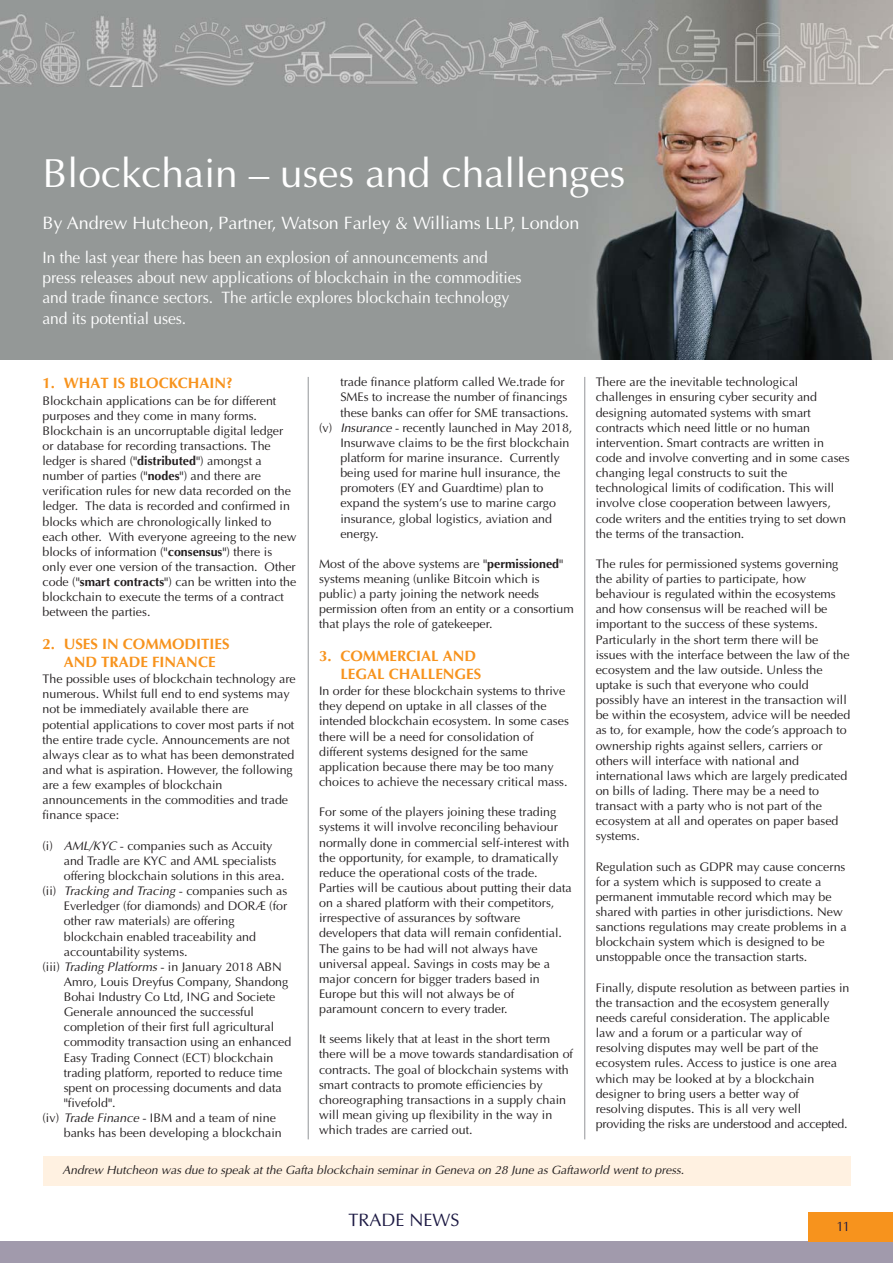
<style>
.page{position:relative;width:893px;height:1263px;background:#fff}
.page>*{position:absolute;margin:0;border:0;box-sizing:border-box;transform-origin:0 0}
.t1{font:40.8px "Optima";letter-spacing:-.005em;color:#fff}
.t2{font:18px "Optima";letter-spacing:-.005em;color:#fff}
.t3{font:18px "Optima";color:#1c1943}
.t4{font:16.5px/20.1px "Optima";letter-spacing:-.005em;color:#fff;scale:.95 1}
.t5{font:700 15px/18.3px "Optima";color:#f7931d;text-align:center}
.t6{font:13.5px "Optima";color:#1c1943}
.t7{font:12.45px/15.1px "Optima";color:#231f20}
.t8{font:italic 12px "Optima";color:#231f20}
.s1{font-weight:700}
.s2{font-style:italic}
</style>
<div class="page">
<img style="left:0;top:0;width:893px;height:360px">
<img style="left:0;top:11px;width:893px;height:75px">
<div style="left:0;top:1242px;width:893px;height:21px;background:#a19aac"></div>
<div style="left:808px;top:1212px;width:85px;height:30px;background:#f7931d"></div>
<div style="left:43px;top:1156px;width:807px;height:30px;background:#fff1e1"></div>
<hr style="left:308px;top:377px;width:1px;height:762px;background:#939598">
<hr style="left:584px;top:377px;width:1px;height:762px;background:#939598">
<h1 class="t1" style="left:43px;top:157px;width:584px">Blockchain – uses and challenges</h1>
<h2 class="t2" style="left:43px;top:215px;width:538px">By Andrew Hutcheon, Partner, Watson Farley &amp; Williams LLP, London</h2>
<h3 class="t4" style="left:43px;top:249px;width:506px">In the last year there has been an explosion of announcements and press releases about new applications of blockchain in the commodities and trade finance sectors. The article explores blockchain technology and its potential uses.</h3>
<p class="t5" style="left:43px;top:375px;width:192px">1. WHAT IS BLOCKCHAIN?</p>
<p class="t7" style="left:43px;top:394px;width:255px">Blockchain applications can be for different purposes and they come in many forms.<br>Blockchain is an uncorruptable digital ledger or database for recording transactions. The ledger is shared ("<span class="s1">distributed</span>") amongst a number of parties ("<span class="s1">nodes</span>") and there are verification rules for new data recorded on the ledger. The data is recorded and confirmed in blocks which are chronologically linked to each other. With everyone agreeing to the new blocks of information ("<span class="s1">consensus</span>") there is only ever one version of the transaction. Other code ("<span class="s1">smart contracts</span>") can be written into the blockchain to execute the terms of a contract between the parties.</p>
<p class="t5" style="left:43px;top:636px;width:189px">2. USES IN COMMODITIES<br>AND TRADE FINANCE</p>
<p class="t7" style="left:43px;top:673px;width:255px">The possible uses of blockchain technology are numerous. Whilst full end to end systems may not be immediately available there are potential applications to cover most parts if not the entire trade cycle. Announcements are not always clear as to what has been demonstrated and what is aspiration. However, the following are a few examples of blockchain announcements in the commodities and trade finance space:</p>
<p class="t7" style="left:43px;top:839px;width:231px">(i) <span class="s2">AML/KYC</span>- companies such as Accuity</p>
<p class="t7" style="left:64px;top:854px;width:214px">and Tradle are KYC and AML specialists</p>
<p class="t7" style="left:64px;top:869px;width:222px">offering blockchain solutions in this area.</p>
<p class="t7" style="left:43px;top:884px;width:246px">(ii) <span class="s2">Tracking and Tracing</span>- companies such as</p>
<p class="t7" style="left:64px;top:900px;width:225px">Everledger (for diamonds) and DORÆ (for</p>
<p class="t7" style="left:64px;top:915px;width:172px">other raw materials) are offering</p>
<p class="t7" style="left:64px;top:930px;width:194px">blockchain enabled traceability and</p>
<p class="t7" style="left:64px;top:945px;width:125px">accountability systems.</p>
<p class="t7" style="left:43px;top:960px;width:241px">(iii) <span class="s2">Trading Platforms</span>- in January 2018 ABN</p>
<p class="t7" style="left:64px;top:975px;width:226px">Amro, Louis Dreyfus Company, Shandong</p>
<p class="t7" style="left:64px;top:990px;width:213px">Bohai Industry Co Ltd, ING and Societe</p>
<p class="t7" style="left:64px;top:1005px;width:192px">Generale announced the successful</p>
<p class="t7" style="left:64px;top:1021px;width:212px">completion of their first full agricultural</p>
<p class="t7" style="left:64px;top:1036px;width:229px">commodity transaction using an enhanced</p>
<p class="t7" style="left:64px;top:1051px;width:211px">Easy Trading Connect (ECT) blockchain</p>
<p class="t7" style="left:64px;top:1066px;width:220px">trading platform, reported to reduce time</p>
<p class="t7" style="left:64px;top:1081px;width:219px">spent on processing documents and data</p>
<p class="t7" style="left:64px;top:1096px;width:53px">"fivefold".</p>
<p class="t7" style="left:43px;top:1111px;width:235px">(iv) <span class="s2">Trade Finance</span>- IBM and a team of nine</p>
<p class="t7" style="left:64px;top:1127px;width:219px">banks has been developing a blockchain</p>
<p class="t7" style="left:340px;top:376px;width:226px">trade finance platform called We.trade for</p>
<p class="t7" style="left:340px;top:391px;width:228px">SMEs to increase the number of financings</p>
<p class="t7" style="left:340px;top:406px;width:230px">these banks can offer for SME transactions.</p>
<p class="t7" style="left:319px;top:421px;width:255px">(v) <span class="s2">Insurance</span>- recently launched in May 2018,</p>
<p class="t7" style="left:340px;top:436px;width:231px">Insurwave claims to be the first blockchain</p>
<p class="t7" style="left:340px;top:451px;width:221px">platform for marine insurance. Currently</p>
<p class="t7" style="left:340px;top:466px;width:222px">being used for marine hull insurance, the</p>
<p class="t7" style="left:340px;top:482px;width:205px">promoters (EY and Guardtime) plan to</p>
<p class="t7" style="left:340px;top:497px;width:217px">expand the system’s use to marine cargo</p>
<p class="t7" style="left:340px;top:512px;width:213px">insurance, global logistics, aviation and</p>
<p class="t7" style="left:340px;top:527px;width:40px">energy.</p>
<p class="t7" style="left:319px;top:557px;width:256px">Most of the above systems are "<span class="s1">permissioned</span>" systems meaning (unlike Bitcoin which is public) a party joining the network needs permission often from an entity or a consortium that plays the role of gatekeeper.</p>
<p class="t5" style="left:340px;top:648px;width:142px;text-align:left;text-indent:-21px">3. COMMERCIAL AND<br>LEGAL CHALLENGES</p>
<p class="t7" style="left:319px;top:685px;width:251px">In order for these blockchain systems to thrive they depend on uptake in all classes of the intended blockchain ecosystem. In some cases there will be a need for consolidation of different systems designed for the same application because there may be too many choices to achieve the necessary critical mass.</p>
<p class="t7" style="left:319px;top:806px;width:254px">For some of the players joining these trading systems it will involve reconciling behaviour normally done in commercial self-interest with the opportunity, for example, to dramatically reduce the operational costs of the trade.<br>Parties will be cautious about putting their data on a shared platform with their competitors, irrespective of assurances by software developers that data will remain confidential.<br>The gains to be had will not always have universal appeal. Savings in costs may be a major concern for bigger traders based in Europe but this will not always be of paramount concern to every trader.</p>
<p class="t7" style="left:319px;top:1033px;width:255px">It seems likely that at least in the short term there will be a move towards standardisation of contracts. The goal of blockchain systems with smart contracts to promote efficiencies by choreographing transactions in a supply chain will mean giving up flexibility in the way in which trades are carried out.</p>
<p class="t7" style="left:596px;top:376px;width:255px">There are the inevitable technological challenges in ensuring cyber security and designing automated systems with smart contracts which need little or no human intervention. Smart contracts are written in code and involve converting and in some cases changing legal constructs to suit the technological limits of codification. This will involve close cooperation between lawyers, code writers and the entities trying to set down the terms of the transaction.</p>
<p class="t7" style="left:596px;top:557px;width:256px">The rules for permissioned systems governing the ability of parties to participate, how behaviour is regulated within the ecosystems and how consensus will be reached will be important to the success of these systems.<br>Particularly in the short term there will be issues with the interface between the law of the ecosystem and the law outside. Unless the uptake is such that everyone who could possibly have an interest in the transaction will be within the ecosystem, advice will be needed as to, for example, how the code’s approach to ownership rights against sellers, carriers or others will interface with national and international laws which are largely predicated on bills of lading. There may be a need to transact with a party who is not part of the ecosystem at all and operates on paper based systems.</p>
<p class="t7" style="left:596px;top:860px;width:253px">Regulation such as GDPR may cause concerns for a system which is supposed to create a permanent immutable record which may be shared with parties in other jurisdictions. New sanctions regulations may create problems in a blockchain system which is designed to be unstoppable once the transaction starts.</p>
<p class="t7" style="left:596px;top:981px;width:255px">Finally, dispute resolution as between parties in the transaction and the ecosystem generally needs careful consideration. The applicable law and a forum or a particular way of resolving disputes may well be part of the ecosystem rules. Access to justice is one area which may be looked at by a blockchain designer to bring users a better way of resolving disputes. This is all very well providing the risks are understood and accepted.</p>
<p class="t8" style="left:62px;top:1165px;width:625px">Andrew Hutcheon was due to speak at the Gafta blockchain seminar in Geneva on 28 June as Gaftaworld went to press.</p>
<h2 class="t3" style="left:348px;top:1212px;width:113px">TRADE NEWS</h2>
<p class="t6" style="left:836px;top:1220px;width:16px">11</p>
</div>
